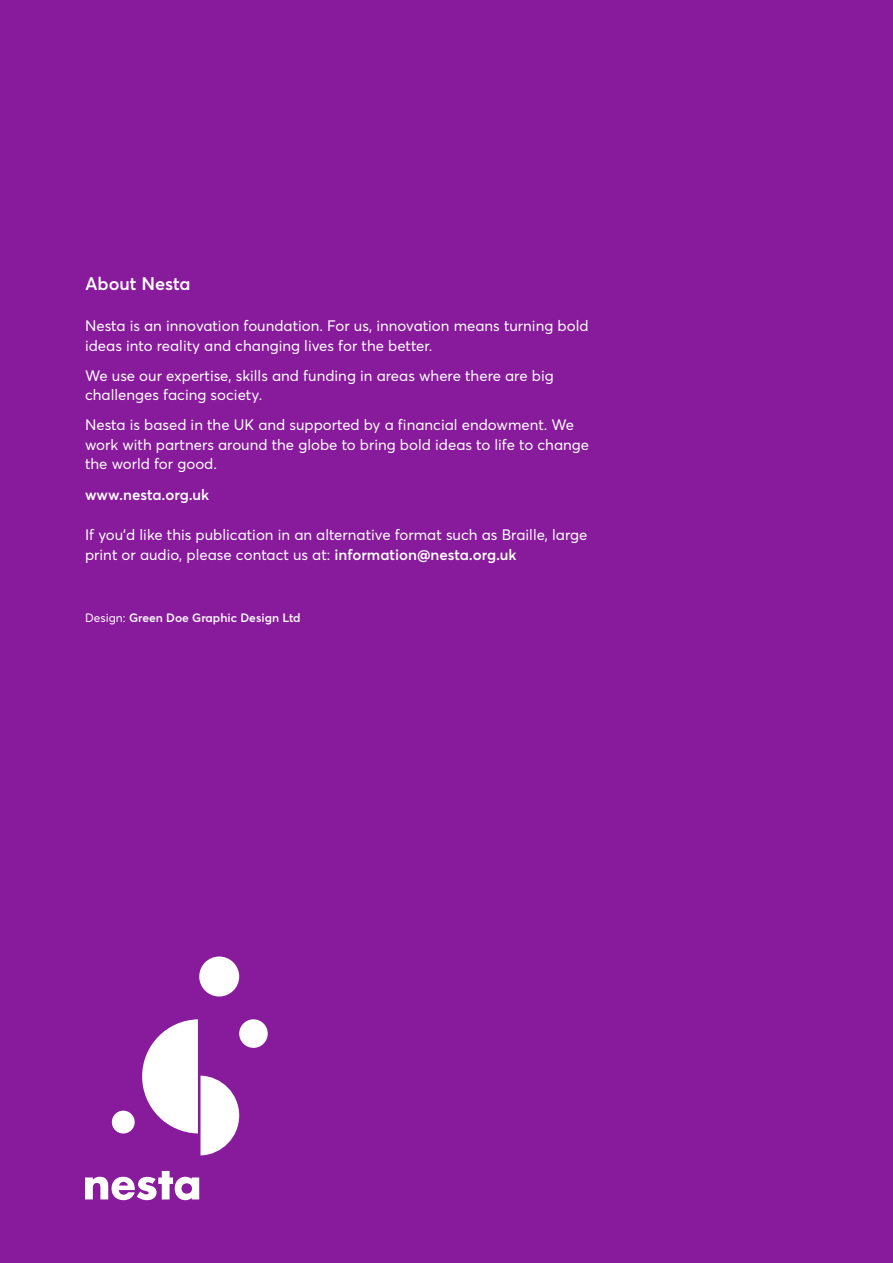
<style>
.page{position:relative;width:893px;height:1263px;background:#881b9c}
.page>*{position:absolute;margin:0;border:0;box-sizing:border-box;transform-origin:0 0}
.t1{font:600 18px "Averta";color:#fff}
.t2{font:15px/19.5px "Averta";color:#fff}
.t3{font:600 15px "Averta";color:#fff}
.t4{font:600 12px "Averta";color:#fff}
.s1{font-weight:600}
.s2{font-weight:400}
</style>
<div class="page">
<div style="left:112px;top:1111px;width:23px;height:22px;background:#fff;border-radius:50%"></div>
<div style="left:239px;top:1019px;width:29px;height:29px;background:#fff;border-radius:50%"></div>
<div style="left:199px;top:956px;width:40px;height:40px;background:#fff;border-radius:50%"></div>
<svg style="left:85px;top:1171px;width:114px;height:30px"></svg>
<svg style="left:142px;top:1019px;width:97px;height:136px"></svg>
<p class="t1" style="left:85px;top:273px;width:107px">About Nesta</p>
<p class="t2" style="left:85px;top:316px;width:505px">Nesta is an innovation foundation. For us, innovation means turning bold ideas into reality and changing lives for the better.</p>
<p class="t2" style="left:85px;top:366px;width:470px">We use our expertise, skills and funding in areas where there are big challenges facing society.</p>
<p class="t2" style="left:85px;top:415px;width:506px">Nesta is based in the UK and supported by a financial endowment. We work with partners around the globe to bring bold ideas to life to change the world for good.</p>
<p class="t3" style="left:85px;top:485px;width:126px">www.nesta.org.uk</p>
<p class="t2" style="left:85px;top:525px;width:504px">If you’d like this publication in an alternative format such as Braille, large print or audio, please contact us at: <span class="s1">information@nesta.org.uk</span></p>
<p class="t4" style="left:85px;top:610px;width:217px"><span class="s2">Design:</span> Green Doe Graphic Design Ltd</p>
</div>
